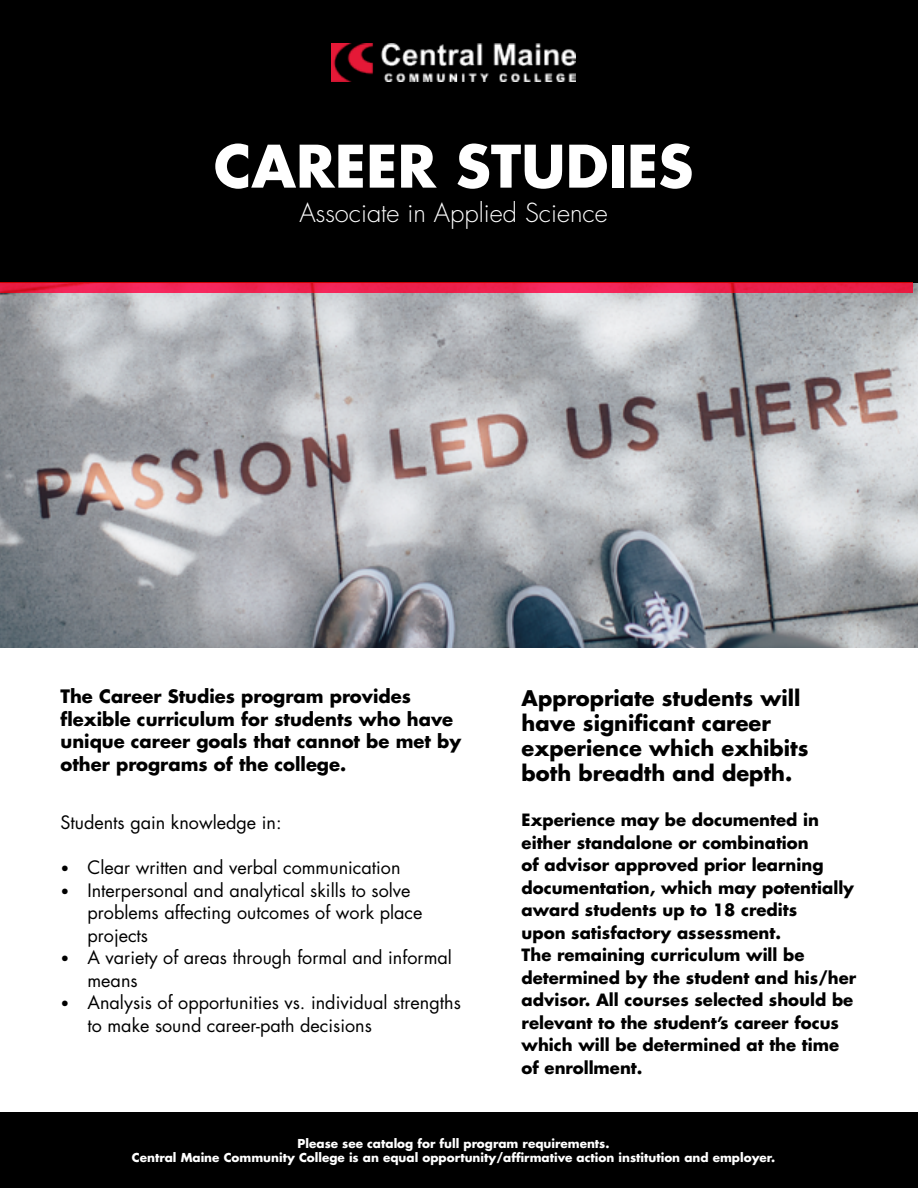
<style>
.page{position:relative;width:918px;height:1188px;background:#fff}
.page>*{position:absolute;margin:0;border:0;box-sizing:border-box;transform-origin:0 0}
.t1{font:700 57px "Futura LT";color:#fff}
.t2{font:300 25.5px "Futura LT";color:#fff}
.t3{font:700 21px/25.2px "Futura LT";color:#000}
.t4{font:18px/22.5px "Futura LT";color:#000}
.t5{font:700 18px/22.5px "Futura LT";color:#000}
.t6{font:700 16.5px/22.5px "Futura LT";color:#000}
.t7{font:700 12px/14.4px "Futura LT";color:#fff;text-align:center}
.s1{font-family:"Calibri"}
</style>
<div class="page">
<div style="left:0;top:1112px;width:918px;height:76px;background:#000"></div>
<img style="left:0;top:282px;width:918px;height:366px">
<div style="left:0;top:0;width:918px;height:282px;background:#000"></div>
<img style="left:332px;top:43px;width:243px;height:39px">
<svg style="left:0;top:282px;width:913px;height:11px;fill:#ee214e"></svg>
<p class="t1" style="left:214px;top:128px;width:481px">CAREER STUDIES</p>
<p class="t2" style="left:299px;top:197px;width:310px">Associate in Applied Science</p>
<p class="t5" style="left:60px;top:685px;width:402px">The Career Studies program provides flexible curriculum for students who have unique career goals that cannot be met by other programs of the college.</p>
<p class="t4" style="left:60px;top:812px;width:223px">Students gain knowledge in:</p>
<p class="t4" style="left:60px;top:857px;width:342px"><span class="s1">•</span> Clear written and verbal communication</p>
<p class="t4" style="left:87px;top:879px;width:336px;text-indent:-27px"><span class="s1">•</span> Interpersonal and analytical skills to solve problems affecting outcomes of work place projects</p>
<p class="t4" style="left:87px;top:947px;width:366px;text-indent:-27px"><span class="s1">•</span> A variety of areas through formal and informal means</p>
<p class="t4" style="left:87px;top:992px;width:375px;text-indent:-27px"><span class="s1">•</span> Analysis of opportunities vs. individual strengths to make sound career-path decisions</p>
<p class="t3" style="left:522px;top:685px;width:288px">Appropriate students will have significant career experience which exhibits both breadth and depth.</p>
<p class="t6" style="left:522px;top:809px;width:336px">Experience may be documented in either standalone or combination<br>of advisor approved prior learning documentation, which may potentially award students up to 18 credits<br>upon satisfactory assessment.<br>The remaining curriculum will be determined by the student and his/her advisor. All courses selected should be relevant to the student’s career focus which will be determined at the time of enrollment.</p>
<p class="t7" style="left:132px;top:1136px;width:645px">Please see catalog for full program requirements.<br>Central Maine Community College is an equal opportunity/affirmative action institution and employer.</p>
</div>
